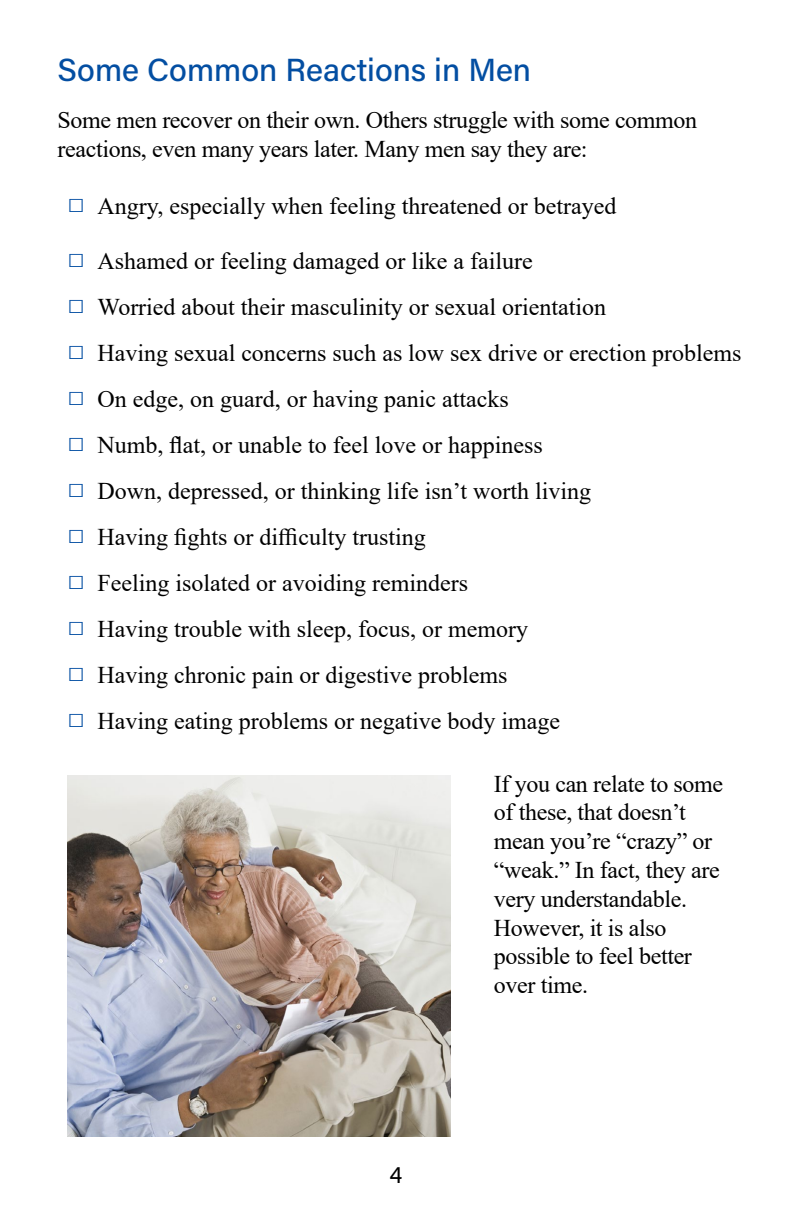
<style>
.page{position:relative;width:792px;height:1224px;background:#fff}
.page>*{position:absolute;margin:0;border:0;box-sizing:border-box;transform-origin:0 0}
.t1{font:32px "Acumin Variable Concept";color:#034ea2}
.t2{font:28.8px "Times New Roman";color:#034ea2}
.t3{font:24px/28.8px "Times New Roman";color:#000}
.t4{font:24px "Acumin Variable Concept";color:#000}
</style>
<div class="page">
<img style="left:68px;top:775px;width:383px;height:361px">
<h2 class="t1" style="left:58px;top:48px;width:475px">Some Common Reactions in Men</h2>
<p class="t3" style="left:58px;top:105px;width:641px">Some men recover on their own. Others struggle with some common reactions, even many years later. Many men say they are:</p>
<p class="t2" style="left:68px;top:182px;width:19px">□</p>
<p class="t3" style="left:98px;top:190px;width:520px">Angry, especially when feeling threatened or betrayed</p>
<p class="t2" style="left:68px;top:237px;width:19px">□</p>
<p class="t3" style="left:98px;top:245px;width:437px">Ashamed or feeling damaged or like a failure</p>
<p class="t2" style="left:68px;top:283px;width:19px">□</p>
<p class="t3" style="left:98px;top:291px;width:510px">Worried about their masculinity or sexual orientation</p>
<p class="t2" style="left:68px;top:329px;width:19px">□</p>
<p class="t3" style="left:98px;top:337px;width:645px">Having sexual concerns such as low sex drive or erection problems</p>
<p class="t2" style="left:68px;top:375px;width:19px">□</p>
<p class="t3" style="left:98px;top:383px;width:413px">On edge, on guard, or having panic attacks</p>
<p class="t2" style="left:68px;top:421px;width:19px">□</p>
<p class="t3" style="left:98px;top:429px;width:447px">Numb, flat, or unable to feel love or happiness</p>
<p class="t2" style="left:68px;top:467px;width:19px">□</p>
<p class="t3" style="left:98px;top:475px;width:495px">Down, depressed, or thinking life isn’t worth living</p>
<p class="t2" style="left:68px;top:513px;width:19px">□</p>
<p class="t3" style="left:98px;top:521px;width:330px">Having fights or difficulty trusting</p>
<p class="t2" style="left:68px;top:559px;width:19px">□</p>
<p class="t3" style="left:98px;top:567px;width:372px">Feeling isolated or avoiding reminders</p>
<p class="t2" style="left:68px;top:605px;width:19px">□</p>
<p class="t3" style="left:98px;top:613px;width:432px">Having trouble with sleep, focus, or memory</p>
<p class="t2" style="left:68px;top:651px;width:19px">□</p>
<p class="t3" style="left:98px;top:659px;width:411px">Having chronic pain or digestive problems</p>
<p class="t2" style="left:68px;top:697px;width:19px">□</p>
<p class="t3" style="left:98px;top:705px;width:464px">Having eating problems or negative body image</p>
<p class="t4" style="left:390px;top:1158px;width:14px">4</p>
<p class="t3" style="left:494px;top:768px;width:231px">If you can relate to some of these, that doesn’t mean you’re “crazy” or “weak.” In fact, they are very understandable.<br>However, it is also possible to feel better over time.</p>
</div>
